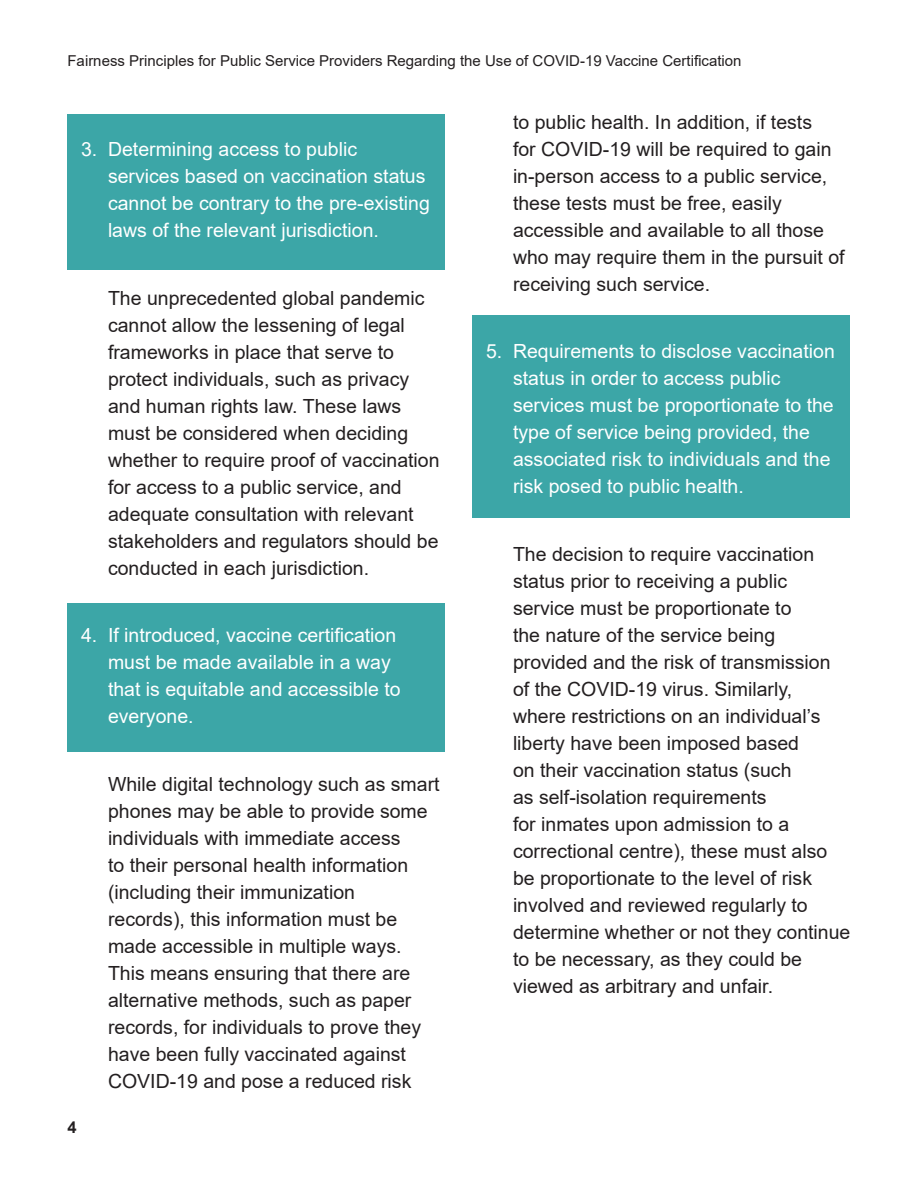
<style>
.page{position:relative;width:918px;height:1188px;background:#fff}
.page>*{position:absolute;margin:0;border:0;box-sizing:border-box;transform-origin:0 0}
.t1{font:19.5px/27px "Arial";color:#231f20}
.t2{font:19.5px/27px "Arial";color:#fff}
.t3{font:700 16.5px "Arial";color:#231f20}
.t4{font:15px "Arial";color:#231f20}
</style>
<div class="page">
<div style="left:68px;top:115px;width:378px;height:155px;background:#3ca6a7"></div>
<div style="left:472px;top:316px;width:378px;height:202px;background:#3ca6a7"></div>
<div style="left:68px;top:603px;width:378px;height:149px;background:#3ca6a7"></div>
<p class="t4" style="left:68px;top:50px;width:676px">Fairness Principles for Public Service Providers Regarding the Use of COVID-19 Vaccine Certification</p>
<p class="t2" style="left:108px;top:136px;width:323px;text-indent:-27px">3. Determining access to public services based on vaccination status cannot be contrary to the pre-existing laws of the relevant jurisdiction.</p>
<p class="t1" style="left:108px;top:284px;width:333px">The unprecedented global pandemic cannot allow the lessening of legal frameworks in place that serve to protect individuals, such as privacy and human rights law. These laws must be considered when deciding whether to require proof of vaccination for access to a public service, and adequate consultation with relevant stakeholders and regulators should be conducted in each jurisdiction.</p>
<p class="t2" style="left:108px;top:622px;width:294px;text-indent:-27px">4. If introduced, vaccine certification must be made available in a way that is equitable and accessible to everyone.</p>
<p class="t3" style="left:68px;top:1116px;width:11px">4</p>
<p class="t1" style="left:108px;top:770px;width:333px">While digital technology such as smart phones may be able to provide some individuals with immediate access<br>to their personal health information (including their immunization<br>records), this information must be made accessible in multiple ways.<br>This means ensuring that there are alternative methods, such as paper records, for individuals to prove they have been fully vaccinated against COVID-19 and pose a reduced risk</p>
<p class="t1" style="left:513px;top:108px;width:333px">to public health. In addition, if tests<br>for COVID-19 will be required to gain in-person access to a public service, these tests must be free, easily accessible and available to all those who may require them in the pursuit of receiving such service.</p>
<p class="t2" style="left:513px;top:338px;width:323px;text-indent:-27px">5. Requirements to disclose vaccination status in order to access public services must be proportionate to the type of service being provided, the associated risk to individuals and the risk posed to public health.</p>
<p class="t1" style="left:513px;top:540px;width:339px">The decision to require vaccination status prior to receiving a public service must be proportionate to<br>the nature of the service being provided and the risk of transmission of the COVID-19 virus. Similarly,<br>where restrictions on an individual’s liberty have been imposed based<br>on their vaccination status (such<br>as self-isolation requirements<br>for inmates upon admission to a correctional centre), these must also be proportionate to the level of risk involved and reviewed regularly to determine whether or not they continue to be necessary, as they could be viewed as arbitrary and unfair.</p>
</div>
